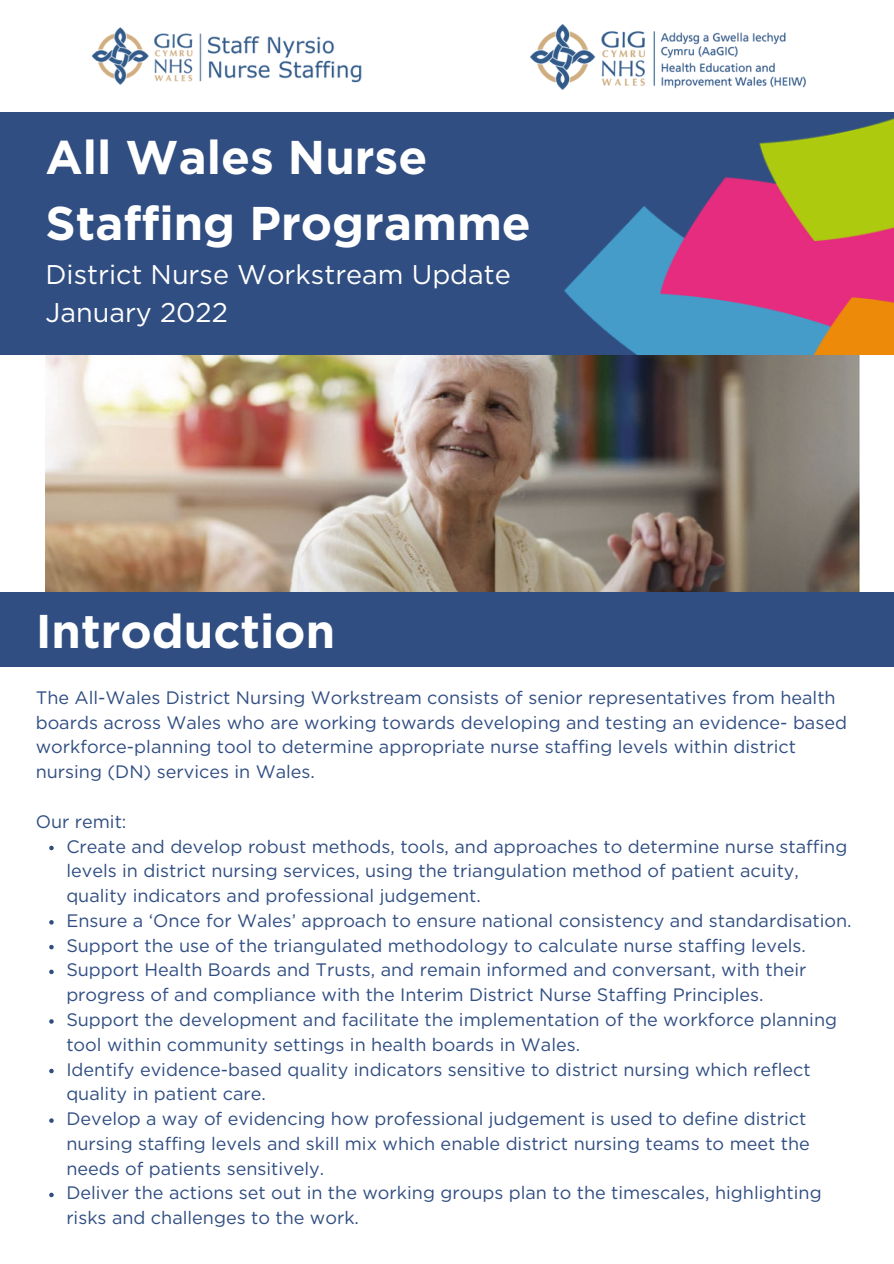
<style>
.page{position:relative;width:894px;height:1264px;background:#fff}
.page>*{position:absolute;margin:0;border:0;box-sizing:border-box;transform-origin:0 0}
.t1{font:700 47.25px/65.2px "Gotham";color:#fff}
.t2{font:27px "Gotham";color:#fff}
.t3{font:18px/24.8px "Gotham";color:#304e82}
</style>
<div class="page">
<img style="left:45px;top:354px;width:813px;height:238px">
<div style="left:0;top:112px;width:893px;height:242px;background:#304e82"></div>
<img style="left:530px;top:24px;width:275px;height:66px">
<img style="left:92px;top:27px;width:270px;height:58px">
<img style="left:564px;top:118px;width:329px;height:236px">
<div style="left:0;top:592px;width:893px;height:75px;background:#304e82"></div>
<svg style="left:49px;top:845px;width:5px;height:5px"></svg>
<svg style="left:49px;top:920px;width:5px;height:4px"></svg>
<svg style="left:49px;top:944px;width:5px;height:5px"></svg>
<svg style="left:49px;top:969px;width:5px;height:5px"></svg>
<svg style="left:49px;top:1019px;width:5px;height:4px"></svg>
<svg style="left:49px;top:1068px;width:5px;height:5px"></svg>
<svg style="left:49px;top:1118px;width:5px;height:4px"></svg>
<svg style="left:49px;top:1192px;width:5px;height:5px"></svg>
<p class="t1" style="left:45px;top:128px;width:487px">All Wales Nurse<br>Staffing Programme</p>
<p class="t2" style="left:45px;top:263px;width:467px">District Nurse Workstream Update</p>
<p class="t2" style="left:45px;top:300px;width:184px">January 2022</p>
<p class="t1" style="left:36px;top:601px;width:301px">Introduction</p>
<p class="t3" style="left:36px;top:686px;width:812px">The All-Wales District Nursing Workstream consists of senior representatives from health boards across Wales who are working towards developing and testing an evidence- based workforce-planning tool to determine appropriate nurse staffing levels within district nursing (DN) services in Wales.</p>
<p class="t3" style="left:36px;top:810px;width:92px">Our remit:</p>
<p class="t3" style="left:66px;top:834px;width:782px">Create and develop robust methods, tools, and approaches to determine nurse staffing levels in district nursing services, using the triangulation method of patient acuity, quality indicators and professional judgement.</p>
<p class="t3" style="left:66px;top:909px;width:786px">Ensure a ‘Once for Wales’ approach to ensure national consistency and standardisation.</p>
<p class="t3" style="left:66px;top:933px;width:741px">Support the use of the triangulated methodology to calculate nurse staffing levels.</p>
<p class="t3" style="left:66px;top:958px;width:741px">Support Health Boards and Trusts, and remain informed and conversant, with their progress of and compliance with the Interim District Nurse Staffing Principles.</p>
<p class="t3" style="left:66px;top:1008px;width:772px">Support the development and facilitate the implementation of the workforce planning tool within community settings in health boards in Wales.</p>
<p class="t3" style="left:66px;top:1057px;width:745px">Identify evidence-based quality indicators sensitive to district nursing which reflect quality in patient care.</p>
<p class="t3" style="left:66px;top:1107px;width:744px">Develop a way of evidencing how professional judgement is used to define district nursing staffing levels and skill mix which enable district nursing teams to meet the needs of patients sensitively.</p>
<p class="t3" style="left:66px;top:1181px;width:756px">Deliver the actions set out in the working groups plan to the timescales, highlighting risks and challenges to the work.</p>
</div>
